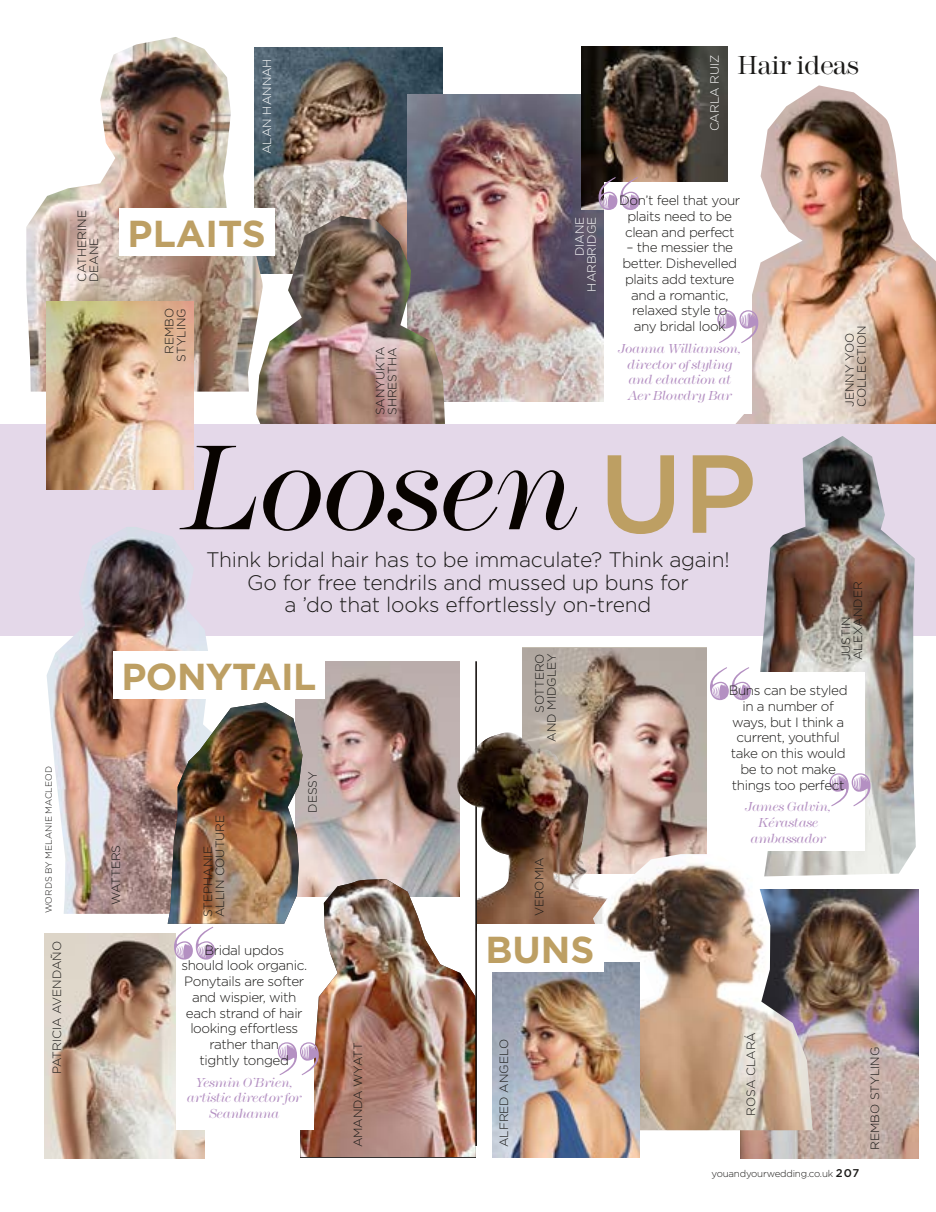
<style>
.page{position:relative;width:936px;height:1212px;background:#fff}
.page>*{position:absolute;margin:0;border:0;box-sizing:border-box;transform-origin:0 0}
.t1{font:italic 300 124.95px "Modern No 216 EF";letter-spacing:-.02em;color:#080300}
.t2{font:88.2px "Obsidian";color:#b490c2}
.t3{font:700 37.5px "Gotham";letter-spacing:-.015em;color:#bd9f63}
.t4{font:300 27px "Modern No 216 EF";letter-spacing:-.035em;color:#1b1a18}
.t5{font:300 21px/22.5px "Gotham";letter-spacing:-.01em;color:#1b1a18;text-align:center}
.t6{font:300 13.5px/15.8px "Gotham";letter-spacing:-.03em;color:#1b1a18;text-align:center}
.t7{font:italic 300 13.5px/15.8px "Modern No 216 EF";letter-spacing:-.03em;color:#b490c2;text-align:center}
.t8{font:300 12px/12px "Gotham";color:#1b1a18}
.t9{font:300 12px/12px "Gotham";color:#fff;text-align:right}
.t10{font:300 9.75px "Gotham";letter-spacing:-.02em;color:#1b1a18}
.t11{font:300 9px "Gotham";color:#1b1a18}
.s1{font-family:"Gotham";font-weight:500;font-style:normal;font-size:110.7px;color:#bd9f63}
.s2{font-weight:500;font-size:11.25px}
</style>
<div class="page">
<div style="left:0;top:424px;width:935px;height:212px;background:#e4d8e9"></div>
<img style="left:522px;top:648px;width:184px;height:206px">
<img style="left:740px;top:890px;width:178px;height:268px">
<img style="left:47px;top:527px;width:161px;height:387px">
<img style="left:296px;top:661px;width:163px;height:218px">
<div style="left:113px;top:651px;width:212px;height:47px;background:#fff"></div>
<img style="left:168px;top:702px;width:134px;height:222px">
<img style="left:45px;top:933px;width:159px;height:225px">
<img style="left:300px;top:879px;width:176px;height:278px">
<div style="left:176px;top:931px;width:138px;height:199px;background:#fff"></div>
<img style="left:262px;top:47px;width:180px;height:169px">
<img style="left:26px;top:37px;width:236px;height:355px">
<img style="left:47px;top:302px;width:146px;height:187px">
<div style="left:119px;top:208px;width:155px;height:47px;background:#fff"></div>
<img style="left:735px;top:85px;width:200px;height:339px">
<img style="left:760px;top:436px;width:155px;height:440px">
<div style="left:713px;top:672px;width:151px;height:178px;background:#fff"></div>
<img style="left:473px;top:732px;width:146px;height:199px">
<img style="left:407px;top:95px;width:197px;height:306px">
<img style="left:581px;top:47px;width:146px;height:162px">
<div style="left:604px;top:182px;width:147px;height:232px;background:#fff"></div>
<img style="left:570px;top:854px;width:242px;height:276px">
<img style="left:492px;top:962px;width:147px;height:195px">
<div style="left:477px;top:925px;width:126px;height:47px;background:#fff"></div>
<img style="left:256px;top:216px;width:189px;height:208px">
<hr style="left:475px;top:661px;width:2px;height:485px;background:#080300">
<img style="left:448px;top:732px;width:142px;height:161px">
<p class="t11" style="left:43px;top:913px;width:148px;rotate:-90deg">WORDS BY MELANIE MACLEOD</p>
<p class="t8" style="left:51px;top:1074px;width:135px;rotate:-90deg">PATRICIA AVENDAÑO</p>
<p class="t9" style="left:261px;top:154px;width:97px;rotate:-90deg">ALAN HANNAH</p>
<p class="t9" style="left:708px;top:131px;width:78px;rotate:-90deg">CARLA RUIZ</p>
<h3 class="t4" style="left:736px;top:50px;width:124px">Hair ideas</h3>
<h2 class="t2" style="left:596px;top:148px;width:48px">“</h2>
<p class="t6" style="left:619px;top:192px;width:122px">Don’t feel that your plaits need to be clean and perfect</p>
<p class="t6" style="left:622px;top:239px;width:116px">– the messier the better. Dishevelled plaits add texture and a romantic, relaxed style to any bridal look</p>
<p class="t7" style="left:618px;top:341px;width:124px">Joanna Williamson, director of styling and education at<br>Aer Blowdry Bar</p>
<p class="t8" style="left:76px;top:282px;width:73px;rotate:-90deg">CATHERINE<br>DEANE</p>
<p class="t9" style="left:573px;top:292px;width:76px;rotate:-90deg">DIANE<br>HARBRIDGE</p>
<h3 class="t3" style="left:128px;top:209px;width:140px">PLAITS</h3>
<p class="t8" style="left:163px;top:362px;width:55px;text-align:right;rotate:-90deg">REMBO<br>STYLING</p>
<h2 class="t2" style="left:714px;top:281px;width:48px">”</h2>
<p class="t8" style="left:374px;top:415px;width:70px;rotate:-90deg">SANYUKTA<br>SHRESTHA</p>
<h1 class="t1" style="left:179px;top:418px;width:579px">Loosen <span class="s1">UP</span></h1>
<p class="t8" style="left:843px;top:407px;width:83px;rotate:-90deg">JENNY YOO<br>COLLECTION</p>
<h3 class="t5" style="left:206px;top:548px;width:525px">Think bridal hair has to be immaculate? Think again!<br>Go for free tendrils and mussed up buns for<br>a ’do that looks effortlessly on-trend</h3>
<p class="t8" style="left:839px;top:660px;width:80px;rotate:-90deg">JUSTIN<br>ALEXANDER</p>
<p class="t8" style="left:533px;top:742px;width:90px;text-align:right;rotate:-90deg">SOTTERO<br>AND MIDGLEY</p>
<h3 class="t3" style="left:122px;top:652px;width:196px">PONYTAIL</h3>
<h2 class="t2" style="left:707px;top:638px;width:48px">“</h2>
<p class="t6" style="left:728px;top:682px;width:120px">Buns can be styled in a number of ways, but I think a current, youthful take on this would be to not make things too perfect</p>
<p class="t7" style="left:745px;top:799px;width:88px">James Galvin,<br>Kérastase ambassador</p>
<p class="t8" style="left:306px;top:812px;width:42px;rotate:-90deg">DESSY</p>
<h2 class="t2" style="left:826px;top:744px;width:48px">”</h2>
<p class="t8" style="left:201px;top:917px;width:104px;rotate:-90deg">STEPHANIE<br>ALLIN COUTURE</p>
<p class="t8" style="left:109px;top:905px;width:62px;rotate:-90deg">WATTERS</p>
<p class="t8" style="left:533px;top:916px;width:61px;rotate:-90deg">VEROMIA</p>
<h2 class="t2" style="left:171px;top:897px;width:48px">“</h2>
<p class="t6" style="left:181px;top:941px;width:127px">Bridal updos<br>should look organic.<br>Ponytails are softer and wispier, with each strand of hair looking effortless rather than<br>tightly tonged</p>
<p class="t7" style="left:187px;top:1074px;width:116px">Yesmin O’Brien, artistic director for<br>Seanhanna</p>
<h2 class="t2" style="left:275px;top:1013px;width:48px">”</h2>
<p class="t8" style="left:351px;top:1147px;width:106px;rotate:-90deg">AMANDA WYATT</p>
<h3 class="t3" style="left:485px;top:925px;width:111px">BUNS</h3>
<p class="t8" style="left:497px;top:1147px;width:110px;rotate:-90deg">ALFRED ANGELO</p>
<p class="t8" style="left:744px;top:1115px;width:85px;rotate:-90deg">ROSA CLARÁ</p>
<p class="t10" style="left:711px;top:1167px;width:149px">youandyourwedding.co.uk <span class="s2">207</span></p>
<p class="t8" style="left:868px;top:1150px;width:105px;rotate:-90deg">REMBO STYLING</p>
</div>
